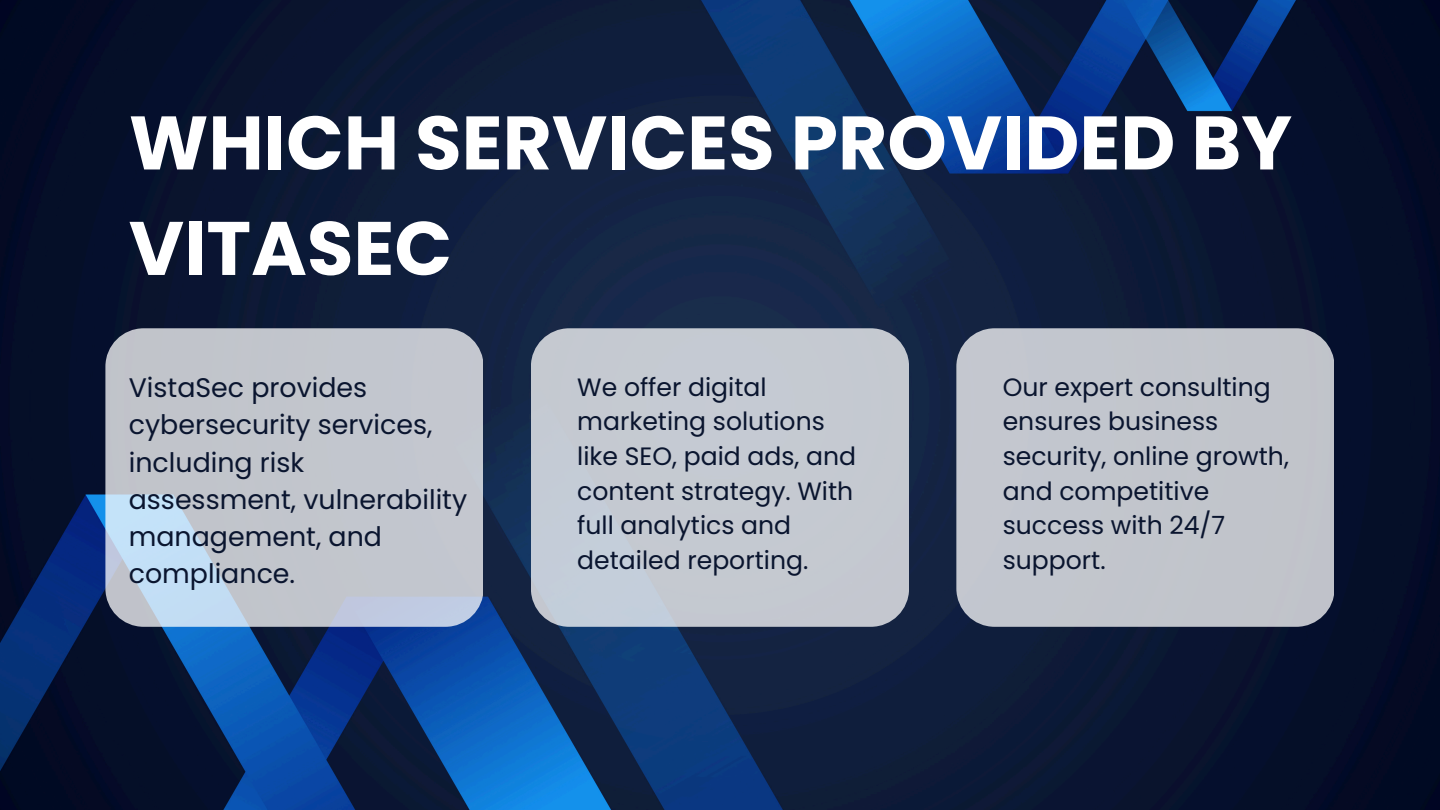
<style>
.page{position:relative;width:1440px;height:810px;background:#fff}
.page>*{position:absolute;margin:0;border:0;box-sizing:border-box;transform-origin:0 0}
.t1{font:700 75.7px/105.5px "Poppins";color:#fff}
.t2{font:26.9px/37.2px "Poppins";color:#0a152f}
.t3{font:25.1px/34.7px "Poppins";color:#0a152f}
</style>
<div class="page">
<img style="left:0;top:0;width:1440px;height:810px">
<svg style="left:105px;top:328px;width:378px;height:299px;background:#c1c7d1"></svg>
<div style="left:531px;top:328px;width:378px;height:299px;background:#c5c9d1;border-radius:38px"></div>
<div style="left:956px;top:328px;width:378px;height:299px;background:#c2c5cc;border-radius:38px"></div>
<h1 class="t1" style="left:129px;top:90px;width:1165px">WHICH SERVICES PROVIDED BY<br>VITASEC</h1>
<p class="t2" style="left:129px;top:369px;width:340px">VistaSec provides cybersecurity services, including risk assessment, vulnerability management, and compliance.</p>
<p class="t3" style="left:577px;top:369px;width:280px">We offer digital marketing solutions like SEO, paid ads, and content strategy. With full analytics and detailed reporting.</p>
<p class="t3" style="left:1003px;top:369px;width:288px">Our expert consulting ensures business security, online growth, and competitive success with 24/7 support.</p>
</div>
